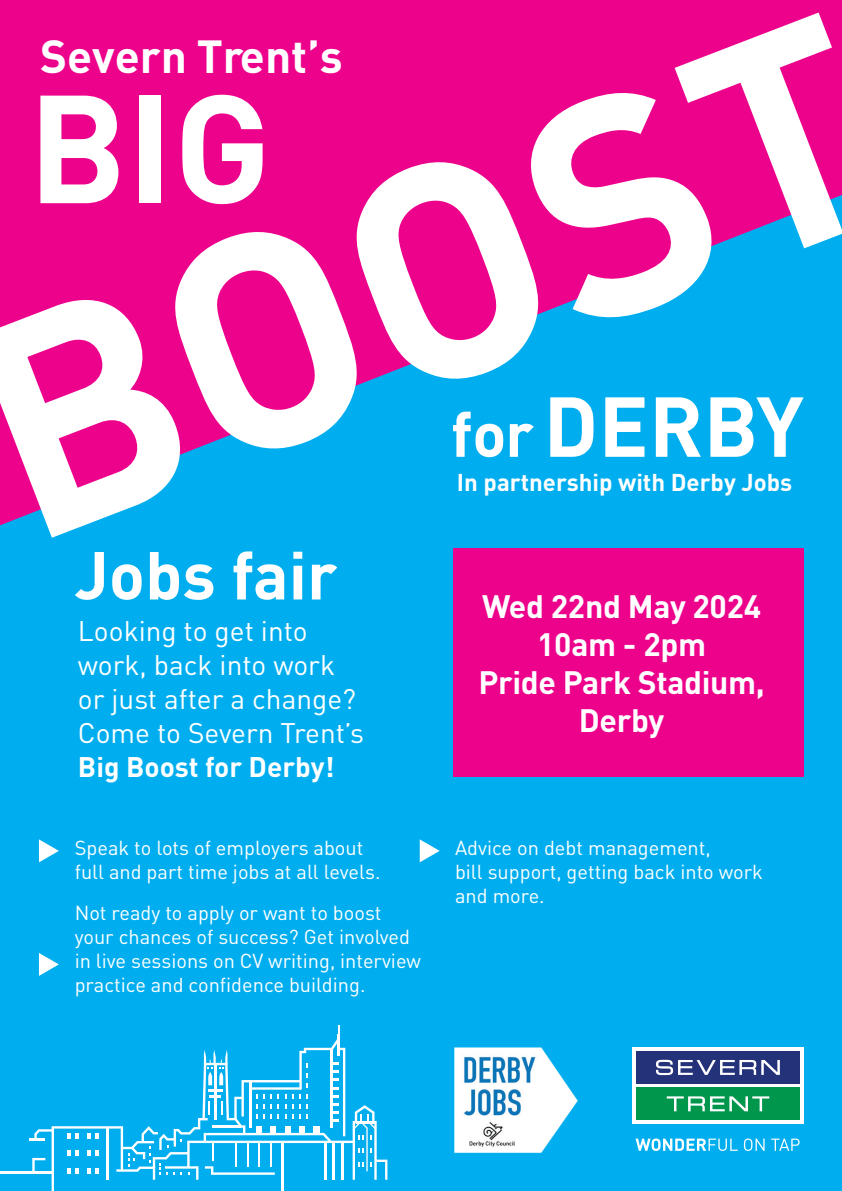
<style>
.page{position:relative;width:842px;height:1191px;background:#fff}
.page>*{position:absolute;margin:0;border:0;box-sizing:border-box;transform-origin:0 0}
.t1{font:700 301.8px "DINOT";color:#fff}
.t2{font:700 83.4px "DINOT";color:#fff}
.t3{font:700 66.6px "DINOT";color:#fff}
.t4{font:700 45.8px "DINOT";color:#fff}
.t5{font:700 32px/38px "DINOT";letter-spacing:-.01em;color:#fff;text-align:center}
.t6{font:28px/34px "DINOT";color:#fff}
.t7{font:700 28px "DINOT";color:#fff}
.t8{font:700 24px "DINOT";color:#fff}
.t9{font:20px/24px "DINOT";color:#fff}
.s1{font-size:62.8px}
</style>
<div class="page">
<div style="left:0;top:545px;width:842px;height:646px;background:#00aeef"></div>
<svg style="left:420px;top:839px;width:20px;height:23px"></svg>
<svg style="left:39px;top:839px;width:20px;height:23px"></svg>
<svg style="left:39px;top:953px;width:20px;height:23px"></svg>
<div style="left:0;top:0;width:842px;height:545px;background:#ed028c"></div>
<svg style="left:40px;top:96px;width:78px;height:99px"></svg>
<div style="left:140px;top:96px;width:21px;height:107px;background:#fff"></div>
<svg style="left:182px;top:95px;width:81px;height:100px"></svg>
<svg style="left:0;top:195px;width:842px;height:350px;fill:#00aeef"></svg>
<div style="left:453px;top:548px;width:351px;height:229px;background:#ed028c"></div>
<hr style="left:0;top:1171px;width:53px;height:2px;background:#fff">
<svg style="left:29px;top:1025px;width:358px;height:166px"></svg>
<div style="left:632px;top:1047px;width:172px;height:76px;background:#fff"></div>
<div style="left:636px;top:1051px;width:164px;height:32px;background:#243279"></div>
<div style="left:636px;top:1087px;width:164px;height:33px;background:#00964c"></div>
<svg style="left:656px;top:1059px;width:124px;height:16px"></svg>
<svg style="left:667px;top:1096px;width:102px;height:15px"></svg>
<svg style="left:635px;top:1138px;width:103px;height:13px"></svg>
<svg style="left:744px;top:1138px;width:20px;height:13px"></svg>
<svg style="left:771px;top:1138px;width:29px;height:12px"></svg>
<img style="left:454px;top:1047px;width:124px;height:106px">
<h1 class="t1" style="left:-81px;top:260px;width:940px;rotate:-21deg">BOOST</h1>
<h3 class="t4" style="left:40px;top:27px;width:304px">Severn Trent’s</h3>
<h2 class="t2" style="left:451px;top:372px;width:354px"><span class="s1">for</span>DERBY</h2>
<p class="t8" style="left:457px;top:467px;width:337px">In partnership with Derby Jobs</p>
<h3 class="t3" style="left:75px;top:532px;width:264px">Jobs fair</h3>
<h3 class="t6" style="left:78px;top:613px;width:288px">Looking to get into work, back into work or just after a change?<br>Come to Severn Trent’s</h3>
<h3 class="t7" style="left:78px;top:748px;width:258px">Big Boost for Derby!</h3>
<p class="t9" style="left:75px;top:835px;width:307px">Speak to lots of employers about full and part time jobs at all levels.</p>
<p class="t9" style="left:75px;top:900px;width:348px">Not ready to apply or want to boost your chances of success? Get involved in live sessions on CV writing, interview practice and confidence building.</p>
<h3 class="t5" style="left:478px;top:586px;width:288px">Wed 22nd May 2024<br>10am - 2pm<br>Pride Park Stadium,<br>Derby</h3>
<p class="t9" style="left:455px;top:835px;width:309px">Advice on debt management,<br>bill support, getting back into work and more.</p>
</div>
